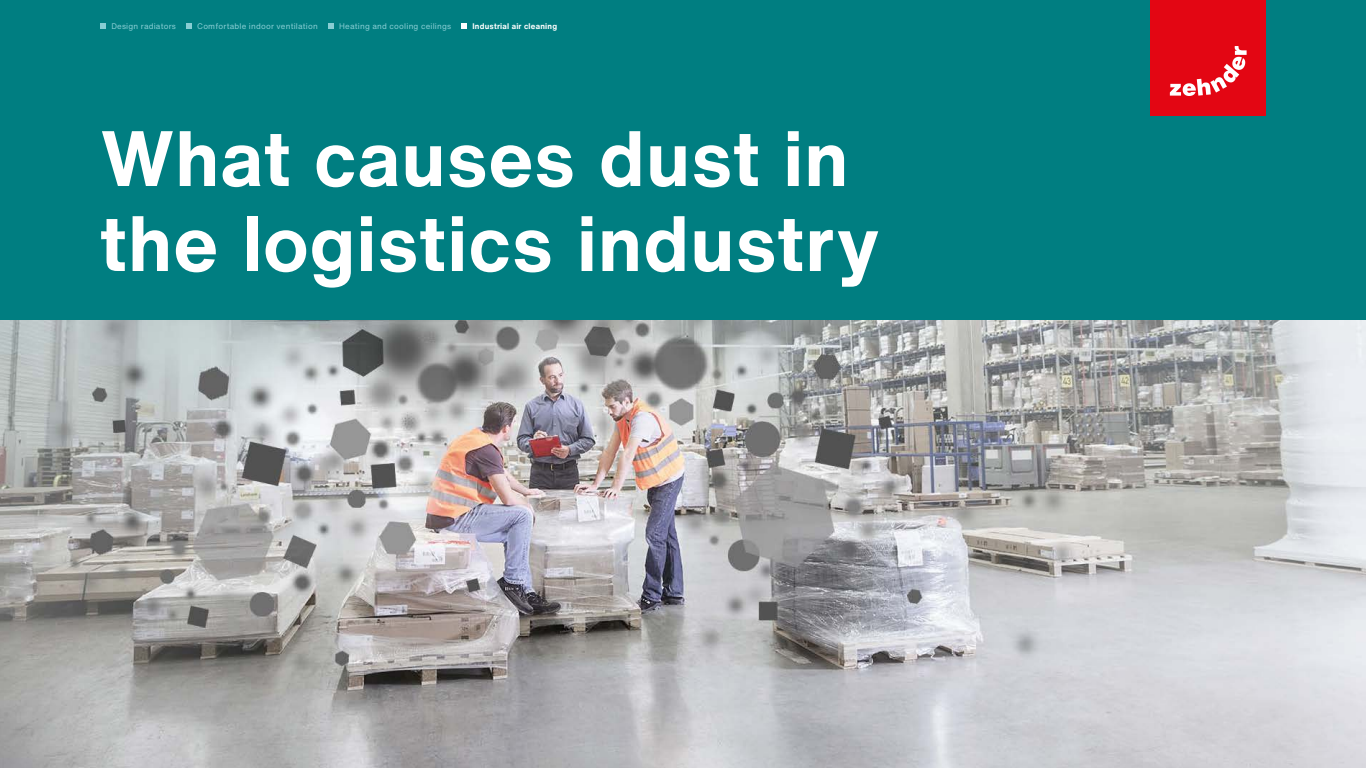
<style>
.page{position:relative;width:1366px;height:768px;background:#fff}
.page>*{position:absolute;margin:0;border:0;box-sizing:border-box;transform-origin:0 0}
.t1{font:700 77px/85px "Helvetica Now Text";letter-spacing:.01em;color:#fff}
.t2{font:8px "Helvetica Now Text";letter-spacing:.025em;color:#88cdd3}
.t3{font:700 8px "Helvetica Now Text";letter-spacing:.025em;color:#fff}
</style>
<div class="page">
<img style="left:0;top:320px;width:1366px;height:448px">
<div style="left:0;top:0;width:1366px;height:320px;background:#007e81"></div>
<svg style="left:100px;top:23px;width:6px;height:5px"></svg>
<svg style="left:186px;top:23px;width:5px;height:5px"></svg>
<svg style="left:328px;top:23px;width:5px;height:5px"></svg>
<svg style="left:461px;top:23px;width:6px;height:5px"></svg>
<div style="left:1151px;top:0;width:115px;height:115px;background:#e30613"></div>
<svg style="left:1170px;top:46px;width:77px;height:50px"></svg>
<p class="t2" style="left:111px;top:20px;width:66px">Design radiators</p>
<p class="t2" style="left:197px;top:20px;width:122px">Comfortable indoor ventilation</p>
<p class="t2" style="left:339px;top:20px;width:113px">Heating and cooling ceilings</p>
<p class="t3" style="left:473px;top:20px;width:86px">Industrial air cleaning</p>
<h1 class="t1" style="left:100px;top:114px;width:781px">What causes dust in the logistics industry</h1>
</div>
